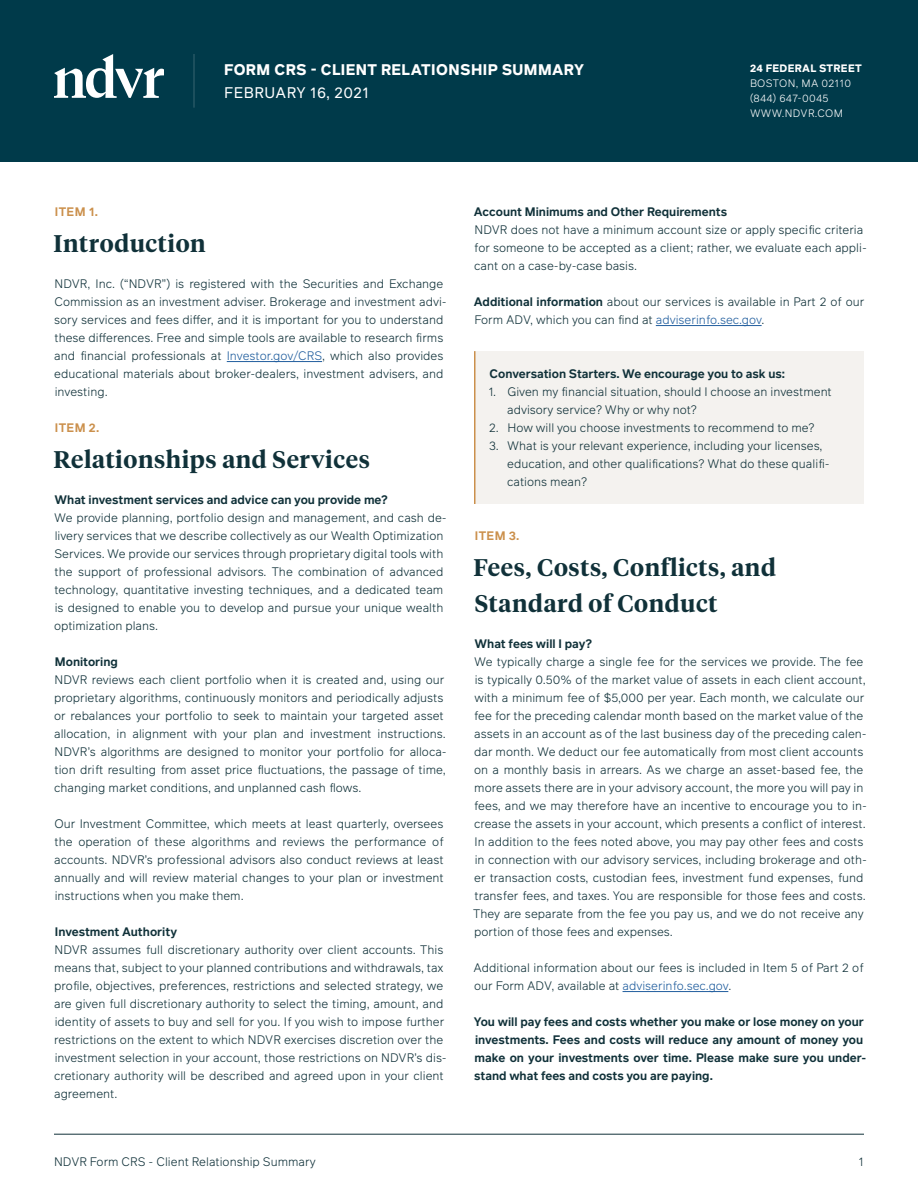
<style>
.page{position:relative;width:918px;height:1188px;background:#fff}
.page>*{position:absolute;margin:0;border:0;box-sizing:border-box;transform-origin:0 0}
.t1{font:600 24px/36px "Tiempos Headline";letter-spacing:.025em;color:#103139}
.t2{font:700 15px "Infra";letter-spacing:.03em;color:#fff}
.t3{font:15px "Infra";letter-spacing:.025em;color:#fff}
.t4{font:300 12px/18px "Infra";color:#103139}
.t5{font:600 12px/18px "Infra";color:#103139}
.t6{font:600 12px "Infra";letter-spacing:.03em;color:#cb904c}
.t7{font:300 10.5px/15px "Infra";letter-spacing:.025em;color:#fff}
.t8{font:700 10.5px "Infra";letter-spacing:.03em;color:#fff}
.s1{color:#215e9e}
.s2{font-weight:600}
</style>
<div class="page">
<hr style="left:54px;top:1134px;width:810px;height:1px;background:#103139">
<div style="left:476px;top:351px;width:388px;height:153px;background:#f4f2ef"></div>
<div style="left:0;top:0;width:918px;height:162px;background:#003a4a"></div>
<svg style="left:54px;top:54px;width:110px;height:44px"></svg>
<hr style="left:193px;top:54px;width:2px;height:54px;background:#fff">
<hr style="left:227px;top:361px;width:95px;height:1px;background:#215e9e">
<hr style="left:656px;top:325px;width:106px;height:1px;background:#215e9e">
<hr style="left:623px;top:991px;width:105px;height:1px;background:#215e9e">
<hr style="left:474px;top:351px;width:2px;height:153px;background:#cb904c">
<p class="t2" style="left:224px;top:59px;width:362px">FORM CRS - CLIENT RELATIONSHIP SUMMARY</p>
<p class="t3" style="left:224px;top:82px;width:147px">FEBRUARY 16, 2021</p>
<p class="t8" style="left:750px;top:60px;width:113px">24 FEDERAL STREET</p>
<p class="t7" style="left:750px;top:75px;width:103px">BOSTON, MA 02110 (844) 647-0045<br>WWW.NDVR.COM</p>
<p class="t6" style="left:55px;top:203px;width:45px">ITEM 1.</p>
<h1 class="t1" style="left:54px;top:224px;width:154px">Introduction</h1>
<p class="t4" style="left:54px;top:274px;width:394px">NDVR, Inc. (“NDVR”) is registered with the Securities and Exchange Commission as an investment adviser. Brokerage and investment advi&shy;sory services and fees differ, and it is important for you to understand these differences. Free and simple tools are available to research firms and financial professionals at <span class="s1">Investor.gov/CRS</span>, which also provides educational materials about broker-dealers, investment advisers, and investing.</p>
<p class="t6" style="left:55px;top:419px;width:46px">ITEM 2.</p>
<h1 class="t1" style="left:54px;top:440px;width:318px">Relationships and Services</h1>
<p class="t5" style="left:54px;top:490px;width:335px">What investment services and advice can you provide me?</p>
<p class="t4" style="left:54px;top:508px;width:394px">We provide planning, portfolio design and management, and cash de&shy;livery services that we describe collectively as our Wealth Optimization Services. We provide our services through proprietary digital tools with the support of professional advisors. The combination of advanced technology, quantitative investing techniques, and a dedicated team is designed to enable you to develop and pursue your unique wealth optimization plans.</p>
<p class="t5" style="left:55px;top:652px;width:65px">Monitoring</p>
<p class="t4" style="left:54px;top:670px;width:394px">NDVR reviews each client portfolio when it is created and, using our proprietary algorithms, continuously monitors and periodically adjusts or rebalances your portfolio to seek to maintain your targeted asset allocation, in alignment with your plan and investment instructions.<br>NDVR’s algorithms are designed to monitor your portfolio for alloca&shy;tion drift resulting from asset price fluctuations, the passage of time, changing market conditions, and unplanned cash flows.</p>
<p class="t4" style="left:54px;top:814px;width:391px;text-align:justify">Our Investment Committee, which meets at least quarterly, oversees the operation of these algorithms and reviews the performance of accounts. NDVR’s professional advisors also conduct reviews at least annually and will review material changes to your plan or investment instructions when you make them.</p>
<p class="t5" style="left:55px;top:922px;width:124px">Investment Authority</p>
<p class="t4" style="left:54px;top:940px;width:394px">NDVR assumes full discretionary authority over client accounts. This means that, subject to your planned contributions and withdrawals, tax profile, objectives, preferences, restrictions and selected strategy, we are given full discretionary authority to select the timing, amount, and identity of assets to buy and sell for you. If you wish to impose further restrictions on the extent to which NDVR exercises discretion over the investment selection in your account, those restrictions on NDVR’s dis&shy;cretionary authority will be described and agreed upon in your client agreement.</p>
<p class="t5" style="left:474px;top:202px;width:255px">Account Minimums and Other Requirements</p>
<p class="t4" style="left:474px;top:220px;width:394px">NDVR does not have a minimum account size or apply specific criteria for someone to be accepted as a client; rather, we evaluate each appli&shy;cant on a case-by-case basis.</p>
<p class="t4" style="left:474px;top:292px;width:392px"><span class="s2">Additional information</span> about our services is available in Part 2 of our<br>Form ADV, which you can find at <span class="s1">adviserinfo.sec.gov</span>.</p>
<p class="t5" style="left:490px;top:364px;width:297px">Conversation Starters. We encourage you to ask us:</p>
<p class="t4" style="left:507px;top:382px;width:326px;text-indent:-19px">1. Given my financial situation, should I choose an investment advisory service? Why or why not?</p>
<p class="t4" style="left:489px;top:418px;width:327px">2. How will you choose investments to recommend to me?</p>
<p class="t4" style="left:507px;top:436px;width:324px;text-indent:-18px">3. What is your relevant experience, including your licenses, education, and other qualifications? What do these qualifi&shy;cations mean?</p>
<p class="t6" style="left:475px;top:527px;width:46px">ITEM 3.</p>
<h1 class="t1" style="left:474px;top:548px;width:304px">Fees, Costs, Conflicts, and<br>Standard of Conduct</h1>
<p class="t5" style="left:474px;top:634px;width:119px">What fees will I pay?</p>
<p class="t4" style="left:473px;top:652px;width:395px">We typically charge a single fee for the services we provide. The fee is typically 0.50% of the market value of assets in each client account, with a minimum fee of $5,000 per year. Each month, we calculate our fee for the preceding calendar month based on the market value of the assets in an account as of the last business day of the preceding calen&shy;dar month. We deduct our fee automatically from most client accounts on a monthly basis in arrears. As we charge an asset-based fee, the more assets there are in your advisory account, the more you will pay in fees, and we may therefore have an incentive to encourage you to in&shy;crease the assets in your account, which presents a conflict of interest.<br>In addition to the fees noted above, you may pay other fees and costs in connection with our advisory services, including brokerage and oth&shy;er transaction costs, custodian fees, investment fund expenses, fund transfer fees, and taxes. You are responsible for those fees and costs.<br>They are separate from the fee you pay us, and we do not receive any portion of those fees and expenses.</p>
<p class="t4" style="left:474px;top:958px;width:392px">Additional information about our fees is included in Item 5 of Part 2 of our Form ADV, available at <span class="s1">adviserinfo.sec.gov</span>.</p>
<p class="t5" style="left:474px;top:1012px;width:394px">You will pay fees and costs whether you make or lose money on your investments. Fees and costs will reduce any amount of money you make on your investments over time. Please make sure you under&shy;stand what fees and costs you are paying.</p>
<p class="t4" style="left:54px;top:1152px;width:263px">NDVR Form CRS - Client Relationship Summary</p>
<p class="t4" style="left:859px;top:1152px;width:7px">1</p>
</div>
